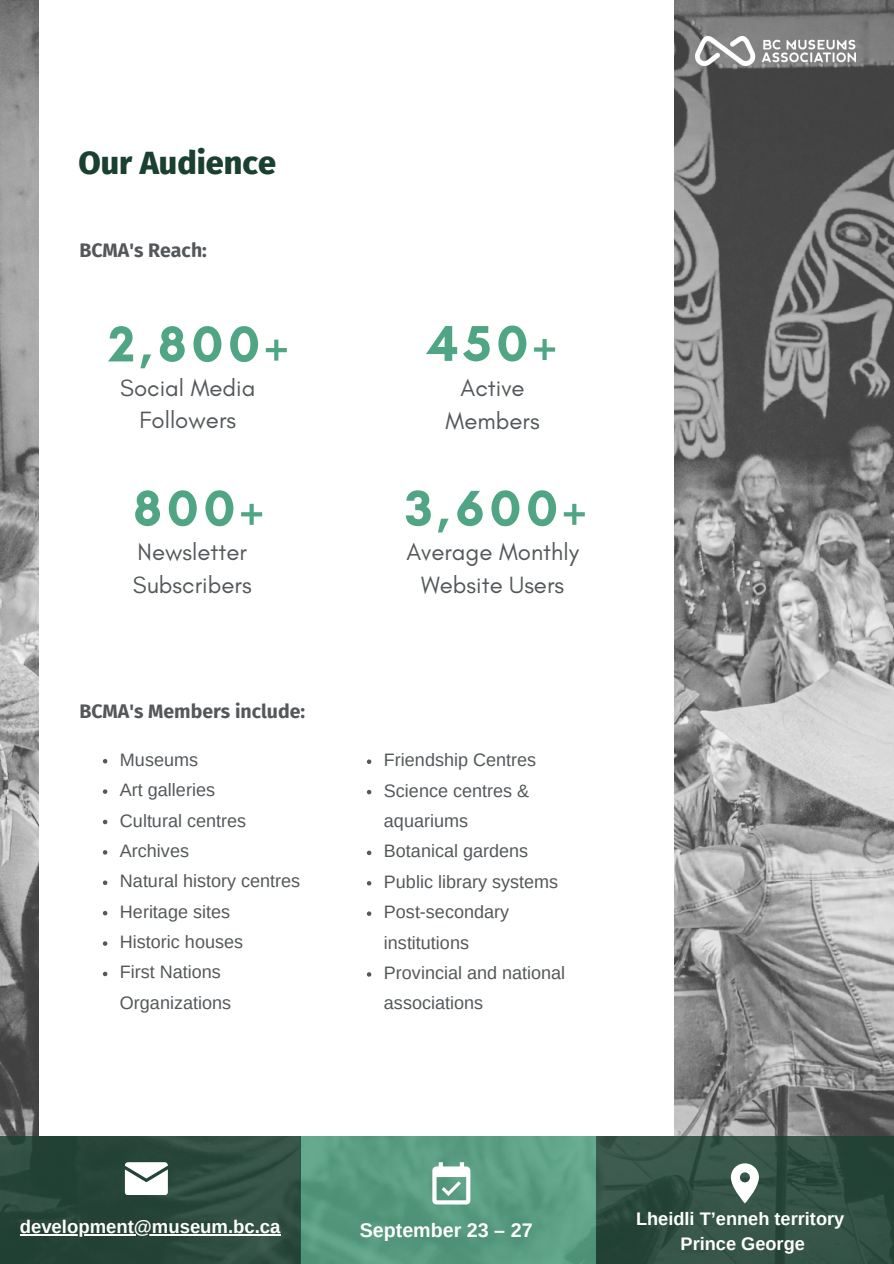
<style>
.page{position:relative;width:894px;height:1264px;background:#fff}
.page>*{position:absolute;margin:0;border:0;box-sizing:border-box;transform-origin:0 0}
.t1{font:700 51.15px "Glacial Indifference";letter-spacing:.1em;color:#50a684}
.t2{font:800 32.4px "Fira Sans";color:#1a4031}
.t3{font:24px/32.7px "Glacial Indifference";color:#54585a;text-align:center}
.t4{font:700 19.65px "Arimo";color:#fff}
.t5{font:700 19.5px "Fira Sans";color:#54585a}
.t6{font:700 18.45px "Arimo";color:#fff}
.t7{font:700 18.15px/24.8px "Arimo";color:#fff;text-align:center}
.t8{font:18px/30.3px "Arimo";color:#54585a}
</style>
<div class="page">
<img style="left:0;top:0;width:893px;height:1135px">
<div style="left:39px;top:0;width:634px;height:1135px;background:#fff"></div>
<svg style="left:103px;top:759px;width:4px;height:4px"></svg>
<svg style="left:103px;top:789px;width:4px;height:4px"></svg>
<svg style="left:103px;top:819px;width:4px;height:5px"></svg>
<svg style="left:103px;top:850px;width:4px;height:4px"></svg>
<svg style="left:103px;top:880px;width:4px;height:5px"></svg>
<svg style="left:103px;top:911px;width:4px;height:4px"></svg>
<svg style="left:103px;top:941px;width:4px;height:4px"></svg>
<svg style="left:103px;top:971px;width:4px;height:5px"></svg>
<svg style="left:367px;top:759px;width:4px;height:5px"></svg>
<svg style="left:367px;top:789px;width:4px;height:5px"></svg>
<svg style="left:367px;top:850px;width:4px;height:5px"></svg>
<svg style="left:367px;top:881px;width:4px;height:4px"></svg>
<svg style="left:367px;top:911px;width:4px;height:4px"></svg>
<svg style="left:367px;top:972px;width:4px;height:4px"></svg>
<img style="left:695px;top:37px;width:160px;height:28px">
<div style="left:300px;top:1135px;width:295px;height:128px;background:#599d82"></div>
<svg style="left:432px;top:1162px;width:38px;height:42px"></svg>
<svg style="left:595px;top:1135px;width:298px;height:128px;background:#325044"></svg>
<svg style="left:730px;top:1163px;width:28px;height:40px"></svg>
<svg style="left:0;top:1135px;width:300px;height:128px;background:#2d4b3f"></svg>
<svg style="left:125px;top:1162px;width:43px;height:32px"></svg>
<hr style="left:20px;top:1234px;width:260px;height:1px;background:#fff">
<h2 class="t2" style="left:78px;top:144px;width:199px">Our Audience</h2>
<p class="t5" style="left:79px;top:238px;width:129px">BCMA's Reach:</p>
<h1 class="t1" style="left:109px;top:313px;width:180px">2,800+</h1>
<h1 class="t1" style="left:427px;top:312px;width:130px">450+</h1>
<h3 class="t3" style="left:120px;top:371px;width:137px">Social Media<br>Followers</h3>
<h3 class="t3" style="left:445px;top:371px;width:96px">Active<br>Members</h3>
<h1 class="t1" style="left:133px;top:477px;width:131px">800+</h1>
<h3 class="t3" style="left:133px;top:535px;width:120px;text-align:left">Newsletter<br>Subscribers</h3>
<h3 class="t3" style="left:406px;top:535px;width:174px">Average Monthly<br>Website Users</h3>
<h1 class="t1" style="left:405px;top:477px;width:182px">3,600+</h1>
<p class="t5" style="left:79px;top:700px;width:227px">BCMA's Members include:</p>
<p class="t8" style="left:120px;top:744px;width:181px">Museums<br>Art galleries<br>Cultural centres<br>Archives<br>Natural history centres<br>Heritage sites<br>Historic houses<br>First Nations<br>Organizations</p>
<p class="t8" style="left:384px;top:744px;width:183px">Friendship Centres<br>Science centres &amp; aquariums<br>Botanical gardens<br>Public library systems<br>Post-secondary institutions<br>Provincial and national associations</p>
<p class="t6" style="left:20px;top:1216px;width:262px">development@museum.bc.ca</p>
<p class="t4" style="left:359px;top:1218px;width:174px">September 23 – 27</p>
<p class="t7" style="left:636px;top:1206px;width:210px">Lheidli T’enneh territory<br>Prince George</p>
</div>
